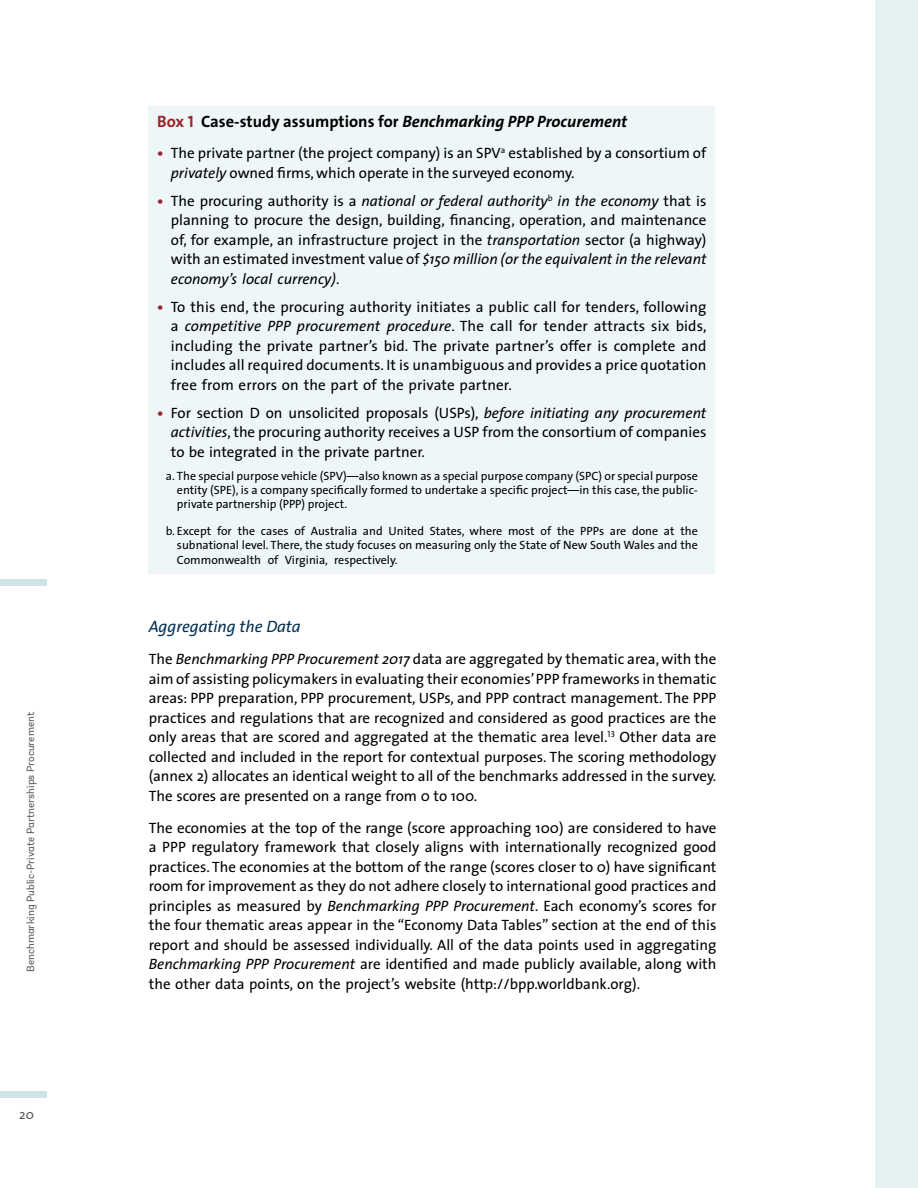
<style>
.page{position:relative;width:918px;height:1188px;background:#fff}
.page>*{position:absolute;margin:0;border:0;box-sizing:border-box;transform-origin:0 0}
.t1{font:italic 700 16.5px "The Sans";color:#000}
.t2{font:italic 16.5px "The Sans";color:#002f54}
.t3{font:15px/19.5px "The Sans";color:#000;text-align:justify}
.t4{font:13.5px "The Sans";color:#58595b}
.t5{font:12px/14.4px "The Sans";color:#000;text-align:justify}
.t6{font:10.5px "Andes";color:#58595b}
.s1{font-style:normal;color:#98252b}
.s2{font-family:"The Sans Bold Caps";font-weight:400;font-style:normal;color:#98252b}
.s3{font-style:normal}
.s4{font-weight:700;color:#98252b}
.s5{font-style:italic}
</style>
<div class="page">
<div style="left:875px;top:0;width:43px;height:1188px;background:#e6f1f3"></div>
<div style="left:0;top:580px;width:47px;height:6px;background:#d0e4e8"></div>
<div style="left:0;top:1091px;width:47px;height:7px;background:#d0e4e8"></div>
<div style="left:149px;top:106px;width:566px;height:468px;background:#eef6f7"></div>
<p class="t6" style="left:24px;top:972px;width:261px;rotate:-90deg">Benchmarking Public-Private Partnerships Procurement</p>
<p class="t4" style="left:19px;top:1103px;width:16px">20</p>
<p class="t1" style="left:157px;top:107px;width:472px"><span class="s1">Box</span> <span class="s2">1</span> <span class="s3">Case-study assumptions for</span> Benchmarking PPP Procurement</p>
<p class="t3" style="left:171px;top:143px;width:537px;text-indent:-14px"><span class="s4">•</span> The private partner (the project company) is an SPV<sup>a</sup> established by a consortium of <span class="s5">privately</span> owned firms, which operate in the surveyed economy.</p>
<p class="t3" style="left:171px;top:190px;width:537px;text-indent:-14px"><span class="s4">•</span> The procuring authority is a <span class="s5">national or federal authority</span><sup>b</sup> <span class="s5">in the economy</span> that is planning to procure the design, building, financing, operation, and maintenance of, for example, an infrastructure project in the <span class="s5">transportation</span> sector (a highway) with an estimated investment value of <span class="s5">$150 million (or the equivalent in the relevant economy’s local currency)</span>.</p>
<p class="t3" style="left:171px;top:296px;width:537px;text-indent:-14px"><span class="s4">•</span> To this end, the procuring authority initiates a public call for tenders, following a <span class="s5">competitive PPP procurement procedure</span>. The call for tender attracts six bids, including the private partner’s bid. The private partner’s offer is complete and includes all required documents. It is unambiguous and provides a price quotation free from errors on the part of the private partner.</p>
<p class="t3" style="left:171px;top:402px;width:537px;text-indent:-14px"><span class="s4">•</span> For section D on unsolicited proposals (USPs), <span class="s5">before initiating any procurement activities</span>, the procuring authority receives a USP from the consortium of companies to be integrated in the private partner.</p>
<p class="t5" style="left:177px;top:468px;width:523px;text-indent:-11px">a. The special purpose vehicle (SPV)—also known as a special purpose company (SPC) or special purpose entity (SPE), is a company specifically formed to undertake a specific project—in this case, the public&shy;private partnership (PPP) project.</p>
<p class="t5" style="left:177px;top:523px;width:522px;text-indent:-11px">b. Except for the cases of Australia and United States, where most of the PPPs are done at the subnational level. There, the study focuses on measuring only the State of New South Wales and the Commonwealth of Virginia, respectively.</p>
<p class="t2" style="left:149px;top:612px;width:154px">Aggregating the Data</p>
<p class="t3" style="left:149px;top:649px;width:569px">The <span class="s5">Benchmarking PPP Procurement 2017</span> data are aggregated by thematic area, with the aim of assisting policymakers in evaluating their economies’ PPP frameworks in thematic areas: PPP preparation, PPP procurement, USPs, and PPP contract management. The PPP practices and regulations that are recognized and considered as good practices are the only areas that are scored and aggregated at the thematic area level.<sup>13</sup> Other data are collected and included in the report for contextual purposes. The scoring methodology (annex 2) allocates an identical weight to all of the benchmarks addressed in the survey.<br>The scores are presented on a range from 0 to 100.</p>
<p class="t3" style="left:149px;top:818px;width:569px">The economies at the top of the range (score approaching 100) are considered to have a PPP regulatory framework that closely aligns with internationally recognized good practices. The economies at the bottom of the range (scores closer to 0) have significant room for improvement as they do not adhere closely to international good practices and principles as measured by <span class="s5">Benchmarking PPP Procurement.</span> Each economy’s scores for the four thematic areas appear in the “Economy Data Tables” section at the end of this report and should be assessed individually. All of the data points used in aggregating <span class="s5">Benchmarking PPP Procurement</span> are identified and made publicly available, along with the other data points, on the project’s website (http://bpp.worldbank.org).</p>
</div>
